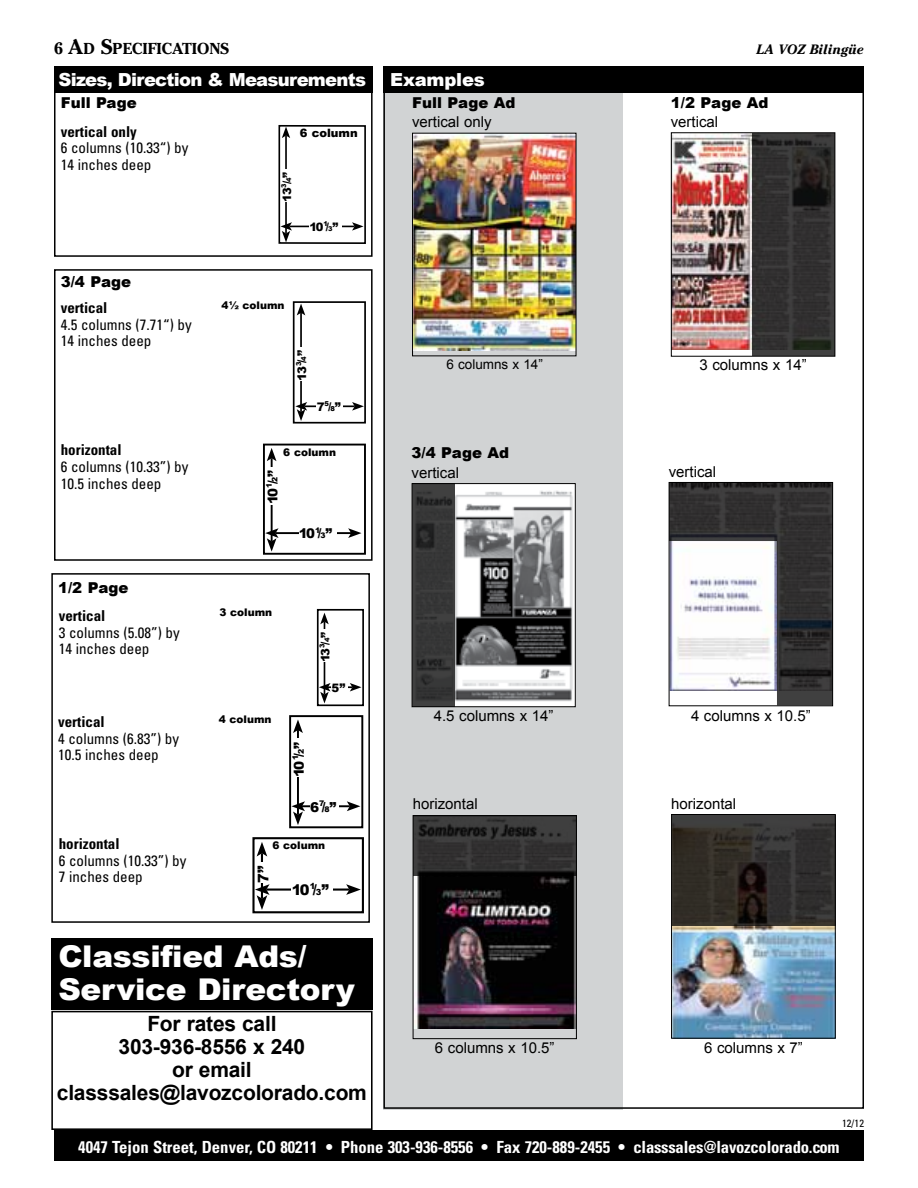
<style>
.page{position:relative;width:918px;height:1188px;background:#fff}
.page>*{position:absolute;margin:0;border:0;box-sizing:border-box;transform-origin:0 0}
.t1{font:900 30px/33.2px "Arial";letter-spacing:-.01em;color:#fff;scale:1.04 1}
.t2{font:700 21px/23.2px "Arial";letter-spacing:-.01em;color:#000;text-align:center}
.t3{font:900 18px "Arial";letter-spacing:-.04em;color:#fff}
.t4{font:900 18px "Arial";letter-spacing:-.01em;color:#fff}
.t5{font:700 condensed 16.65px "Univers";color:#fff}
.t6{font:700 15.75px "Cheltenham";color:#000}
.t7{font:condensed 15px/16.5px "Univers";color:#000}
.t8{font:15px "Arial";color:#000}
.t9{font:700 condensed 15px "Univers";color:#000}
.t10{font:900 15px "Arial";color:#000}
.t11{font:900 14.7px "Arial";color:#000}
.t12{font:italic 700 13.5px "Cheltenham";color:#000}
.t13{font:13.5px "Arial";color:#000}
.t14{font:900 13.5px "Arial";color:#000}
.t15{font:900 13.35px "Arial";color:#000}
.t16{font:900 11.85px "Arial";color:#000}
.t17{font:900 11.7px "Arial";color:#000}
.t18{font:900 11.55px "Arial";color:#000}
.t19{font:900 10.5px "Arial";color:#000}
.t20{font:condensed 10.5px "Univers";color:#000}
.s1{font-size:16.5px}
.s2{font-size:21px}
.s3{font-size:6.6px}
.s4{font-size:6.75px}
.s5{font-size:7.65px}
.s6{font-size:7.8px}
.s7{font-size:8.4px}
</style>
<div class="page">
<div style="left:383px;top:66px;width:240px;height:1043px;background:#d1d3d4"></div>
<div style="left:51px;top:573px;width:319px;height:350px;border:2px solid #000"></div>
<div style="left:317px;top:609px;width:47px;height:97px;border:2px solid #000"></div>
<hr style="left:328px;top:686px;width:24px;height:2px;background:#000">
<svg style="left:350px;top:683px;width:11px;height:8px"></svg>
<div style="left:332px;top:684px;width:16px;height:9px;background:#fff"></div>
<hr style="left:324px;top:622px;width:1px;height:72px;background:#000">
<svg style="left:320px;top:613px;width:9px;height:11px"></svg>
<svg style="left:319px;top:683px;width:12px;height:20px"></svg>
<div style="left:321px;top:629px;width:10px;height:33px;background:#fff"></div>
<div style="left:289px;top:715px;width:74px;height:113px;border:2px solid #000"></div>
<hr style="left:302px;top:805px;width:48px;height:2px;background:#000">
<svg style="left:347px;top:801px;width:13px;height:10px"></svg>
<div style="left:310px;top:802px;width:29px;height:11px;background:#fff"></div>
<hr style="left:297px;top:730px;width:2px;height:85px;background:#000">
<svg style="left:293px;top:719px;width:10px;height:14px"></svg>
<svg style="left:291px;top:801px;width:14px;height:24px"></svg>
<div style="left:294px;top:739px;width:11px;height:38px;background:#fff"></div>
<div style="left:252px;top:837px;width:112px;height:76px;border:2px solid #000"></div>
<hr style="left:266px;top:889px;width:83px;height:2px;background:#000">
<svg style="left:346px;top:884px;width:15px;height:11px"></svg>
<div style="left:292px;top:885px;width:41px;height:12px;background:#fff"></div>
<hr style="left:261px;top:853px;width:2px;height:46px;background:#000">
<svg style="left:257px;top:842px;width:10px;height:15px"></svg>
<svg style="left:255px;top:884px;width:15px;height:26px"></svg>
<div style="left:258px;top:863px;width:12px;height:20px;background:#fff"></div>
<div style="left:54px;top:67px;width:319px;height:190px;border:2px solid #000"></div>
<div style="left:54px;top:66px;width:319px;height:27px;background:#000"></div>
<hr style="left:289px;top:226px;width:66px;height:1px;background:#000">
<svg style="left:352px;top:222px;width:11px;height:9px"></svg>
<div style="left:309px;top:223px;width:33px;height:9px;background:#fff"></div>
<hr style="left:285px;top:136px;width:2px;height:97px;background:#000">
<svg style="left:282px;top:128px;width:8px;height:10px"></svg>
<svg style="left:281px;top:222px;width:11px;height:19px"></svg>
<div style="left:283px;top:169px;width:9px;height:33px;background:#fff"></div>
<div style="left:278px;top:125px;width:88px;height:119px;border:2px solid #000"></div>
<div style="left:54px;top:269px;width:319px;height:292px;border:2px solid #000"></div>
<div style="left:293px;top:301px;width:73px;height:123px;border:2px solid #000"></div>
<hr style="left:305px;top:405px;width:50px;height:2px;background:#000">
<svg style="left:352px;top:402px;width:12px;height:9px"></svg>
<div style="left:317px;top:403px;width:26px;height:9px;background:#fff"></div>
<hr style="left:300px;top:313px;width:2px;height:99px;background:#000">
<svg style="left:297px;top:304px;width:8px;height:11px"></svg>
<svg style="left:295px;top:402px;width:12px;height:19px"></svg>
<div style="left:298px;top:348px;width:9px;height:33px;background:#fff"></div>
<div style="left:263px;top:444px;width:103px;height:111px;border:2px solid #000"></div>
<hr style="left:276px;top:532px;width:75px;height:2px;background:#000">
<svg style="left:348px;top:528px;width:13px;height:10px"></svg>
<div style="left:299px;top:529px;width:37px;height:11px;background:#fff"></div>
<hr style="left:271px;top:458px;width:2px;height:83px;background:#000">
<svg style="left:267px;top:448px;width:10px;height:13px"></svg>
<svg style="left:265px;top:528px;width:14px;height:24px"></svg>
<div style="left:268px;top:467px;width:11px;height:37px;background:#fff"></div>
<div style="left:383px;top:66px;width:481px;height:27px;background:#000"></div>
<img style="left:673px;top:134px;width:80px;height:216px">
<div style="left:671px;top:132px;width:164px;height:225px;border:1px solid #000"></div>
<img style="left:414px;top:135px;width:160px;height:216px">
<div style="left:412px;top:133px;width:164px;height:223px;border:1px solid #000"></div>
<svg style="left:753px;top:133px;width:82px;height:223px;background:#302f2f"></svg>
<img style="left:454px;top:485px;width:120px;height:220px">
<div style="left:412px;top:483px;width:164px;height:224px;border:1px solid #000"></div>
<svg style="left:412px;top:484px;width:42px;height:223px;background:#343435"></svg>
<svg style="left:669px;top:482px;width:164px;height:223px"></svg>
<img style="left:415px;top:876px;width:160px;height:153px">
<div style="left:413px;top:815px;width:164px;height:224px;border:1px solid #000"></div>
<svg style="left:413px;top:816px;width:164px;height:60px;background:#2f2e2e"></svg>
<img style="left:673px;top:926px;width:161px;height:111px">
<div style="left:671px;top:814px;width:165px;height:225px;border:1px solid #000"></div>
<svg style="left:672px;top:815px;width:163px;height:111px;background:#312d2a"></svg>
<div style="left:51px;top:1011px;width:322px;height:119px;border:2px solid #000"></div>
<div style="left:51px;top:938px;width:322px;height:72px;background:#000"></div>
<div style="left:54px;top:1130px;width:810px;height:31px;background:#000"></div>
<p class="t6" style="left:54px;top:39px;width:177px"><span class="s1">6</span> <span class="s2">A</span>D <span class="s2">S</span>PECIFICATIONS</p>
<p class="t3" style="left:58px;top:70px;width:309px">Sizes, Direction &amp; Measurements</p>
<p class="t10" style="left:61px;top:95px;width:78px">Full Page</p>
<p class="t7" style="left:61px;top:139px;width:129px">6 columns (10.33“) by<br>14 inches deep</p>
<p class="t9" style="left:61px;top:122px;width:78px">vertical only</p>
<p class="t18" style="left:300px;top:126px;width:59px">6 column</p>
<p class="t18" style="left:280px;top:202px;width:31px;rotate:-90deg">13<sup>3</sup>/<span class="s3">4</span>”</p>
<p class="t10" style="left:61px;top:273px;width:72px">3/4 Page</p>
<p class="t9" style="left:61px;top:299px;width:48px">vertical</p>
<p class="t7" style="left:61px;top:316px;width:132px">4.5 columns (7.71“) by<br>14 inches deep</p>
<p class="t9" style="left:61px;top:441px;width:62px">horizontal</p>
<p class="t7" style="left:61px;top:458px;width:129px">6 columns (10.33”) by<br>10.5 inches deep</p>
<p class="t10" style="left:58px;top:579px;width:72px">1/2 Page</p>
<p class="t9" style="left:59px;top:606px;width:48px">vertical</p>
<p class="t7" style="left:59px;top:624px;width:122px">3 columns (5.08”) by<br>14 inches deep</p>
<p class="t9" style="left:58px;top:712px;width:48px">vertical</p>
<p class="t7" style="left:58px;top:730px;width:122px">4 columns (6.83”) by<br>10.5 inches deep</p>
<p class="t9" style="left:59px;top:835px;width:62px">horizontal</p>
<p class="t7" style="left:59px;top:852px;width:129px">6 columns (10.33”) by<br>7 inches deep</p>
<p class="t18" style="left:309px;top:220px;width:30px">10<sup>1</sup>/<span class="s3">3</span>”</p>
<p class="t19" style="left:221px;top:299px;width:65px">4½ column</p>
<p class="t16" style="left:295px;top:381px;width:32px;rotate:-90deg">13<sup>3</sup>/<span class="s4">4</span>”</p>
<p class="t16" style="left:317px;top:400px;width:26px">7<sup>5</sup>/<span class="s4">8</span>”</p>
<p class="t19" style="left:283px;top:447px;width:54px">6 column</p>
<p class="t15" style="left:265px;top:504px;width:36px;rotate:-90deg">10<sup>1</sup>/<span class="s5">2</span>”</p>
<p class="t15" style="left:299px;top:526px;width:35px">10<sup>1</sup>/<span class="s5">3</span>”</p>
<p class="t19" style="left:219px;top:607px;width:54px">3 column</p>
<p class="t19" style="left:219px;top:713px;width:54px">4 column</p>
<p class="t17" style="left:319px;top:662px;width:31px;rotate:-90deg">13<sup>3</sup>/<span class="s3">4</span>”</p>
<p class="t14" style="left:292px;top:777px;width:36px;rotate:-90deg">10<sup>1</sup>/<span class="s6">2</span>”</p>
<p class="t17" style="left:332px;top:681px;width:15px">5”</p>
<p class="t14" style="left:310px;top:799px;width:28px">6<sup>7</sup>/<span class="s6">8</span>”</p>
<p class="t19" style="left:272px;top:840px;width:54px">6 column</p>
<p class="t11" style="left:292px;top:882px;width:38px">10<sup>1</sup>/<span class="s7">3</span>”</p>
<p class="t11" style="left:255px;top:883px;width:19px;rotate:-90deg">7”</p>
<h1 class="t1" style="left:58px;top:940px;width:287px">Classified Ads/<br>Service Directory</h1>
<h2 class="t2" style="left:57px;top:1012px;width:312px">For rates call<br>303-936-8556 x 240<br>or email classsales@lavozcolorado.com</h2>
<p class="t4" style="left:390px;top:70px;width:96px">Examples</p>
<p class="t10" style="left:412px;top:95px;width:105px">Full Page Ad</p>
<p class="t8" style="left:412px;top:112px;width:81px">vertical only</p>
<p class="t13" style="left:447px;top:355px;width:98px">6 columns x 14”</p>
<p class="t10" style="left:412px;top:444px;width:99px">3/4 Page Ad</p>
<p class="t8" style="left:412px;top:463px;width:49px">vertical</p>
<p class="t8" style="left:434px;top:705px;width:121px">4.5 columns x 14”</p>
<p class="t8" style="left:413px;top:794px;width:67px">horizontal</p>
<p class="t8" style="left:435px;top:1038px;width:121px">6 columns x 10.5”</p>
<p class="t12" style="left:757px;top:41px;width:109px">LA VOZ BILINGÜE</p>
<p class="t10" style="left:671px;top:95px;width:99px">1/2 Page Ad</p>
<p class="t8" style="left:671px;top:112px;width:49px">vertical</p>
<p class="t8" style="left:700px;top:355px;width:109px">3 columns x 14”</p>
<p class="t8" style="left:669px;top:461px;width:49px">vertical</p>
<p class="t8" style="left:691px;top:705px;width:121px">4 columns x 10.5”</p>
<p class="t8" style="left:671px;top:793px;width:67px">horizontal</p>
<p class="t8" style="left:704px;top:1038px;width:100px">6 columns x 7”</p>
<p class="t20" style="left:842px;top:1117px;width:23px">12/12</p>
<p class="t5" style="left:78px;top:1137px;width:763px">4047 Tejon Street, Denver, CO 80211 • Phone 303-936-8556 • Fax 720-889-2455 • classsales@lavozcolorado.com</p>
</div>
